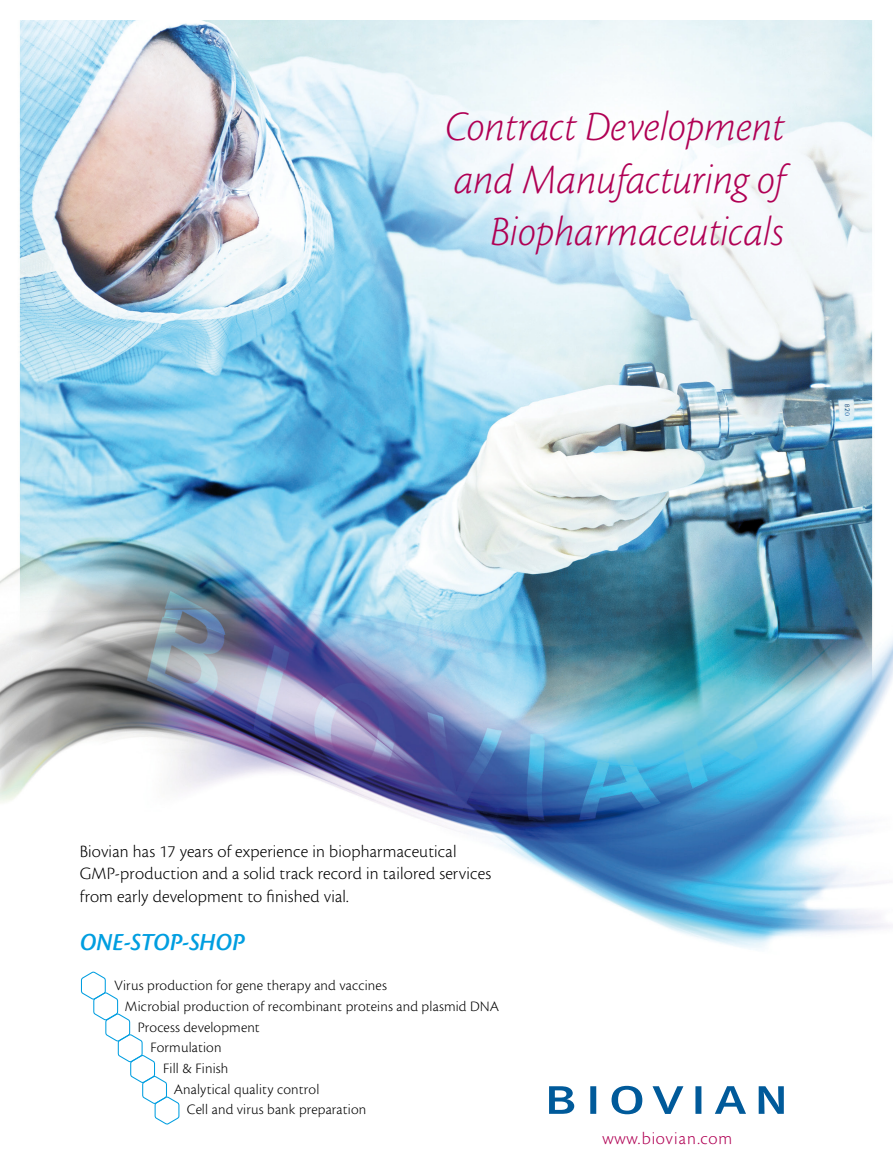
<style>
.page{position:relative;width:893px;height:1170px;background:#fff}
.page>*{position:absolute;margin:0;border:0;box-sizing:border-box;transform-origin:0 0}
.t1{font:43.5px/52.5px "Cronos MM It 250 29";letter-spacing:.005em;color:#b00054;text-align:right}
.t2{font:25.5px "Cronos MM It 574 17";color:#009ee0}
.t3{font:18px/22.5px "Cronos MM 250 12";letter-spacing:.01em;color:#000}
.t4{font:18px "Cronos MM 250 12";letter-spacing:.04em;color:#b00054}
.t5{font:15px "Cronos MM 250 10";letter-spacing:.01em;color:#000}
</style>
<div class="page">
<img style="left:0;top:21px;width:893px;height:929px">
<svg style="left:80px;top:971px;width:100px;height:153px"></svg>
<svg style="left:549px;top:1085px;width:235px;height:29px"></svg>
<p class="t1" style="left:445px;top:102px;width:340px">Contract Development and Manufacturing of<br>Biopharmaceuticals</p>
<p class="t3" style="left:80px;top:840px;width:413px">Biovian has 17 years of experience in biopharmaceutical<br>GMP-production and a solid track record in tailored services from early development to finished vial.</p>
<p class="t2" style="left:80px;top:929px;width:167px">ONE-STOP-SHOP</p>
<p class="t5" style="left:114px;top:977px;width:274px">Virus production for gene therapy and vaccines</p>
<p class="t5" style="left:125px;top:998px;width:376px">Microbial production of recombinant proteins and plasmid DNA</p>
<p class="t5" style="left:138px;top:1019px;width:124px">Process development</p>
<p class="t5" style="left:150px;top:1039px;width:73px">Formulation</p>
<p class="t5" style="left:163px;top:1060px;width:67px">Fill &amp; Finish</p>
<p class="t5" style="left:174px;top:1081px;width:147px">Analytical quality control</p>
<p class="t5" style="left:187px;top:1101px;width:181px">Cell and virus bank preparation</p>
<p class="t4" style="left:602px;top:1128px;width:132px">www.biovian.com</p>
</div>
